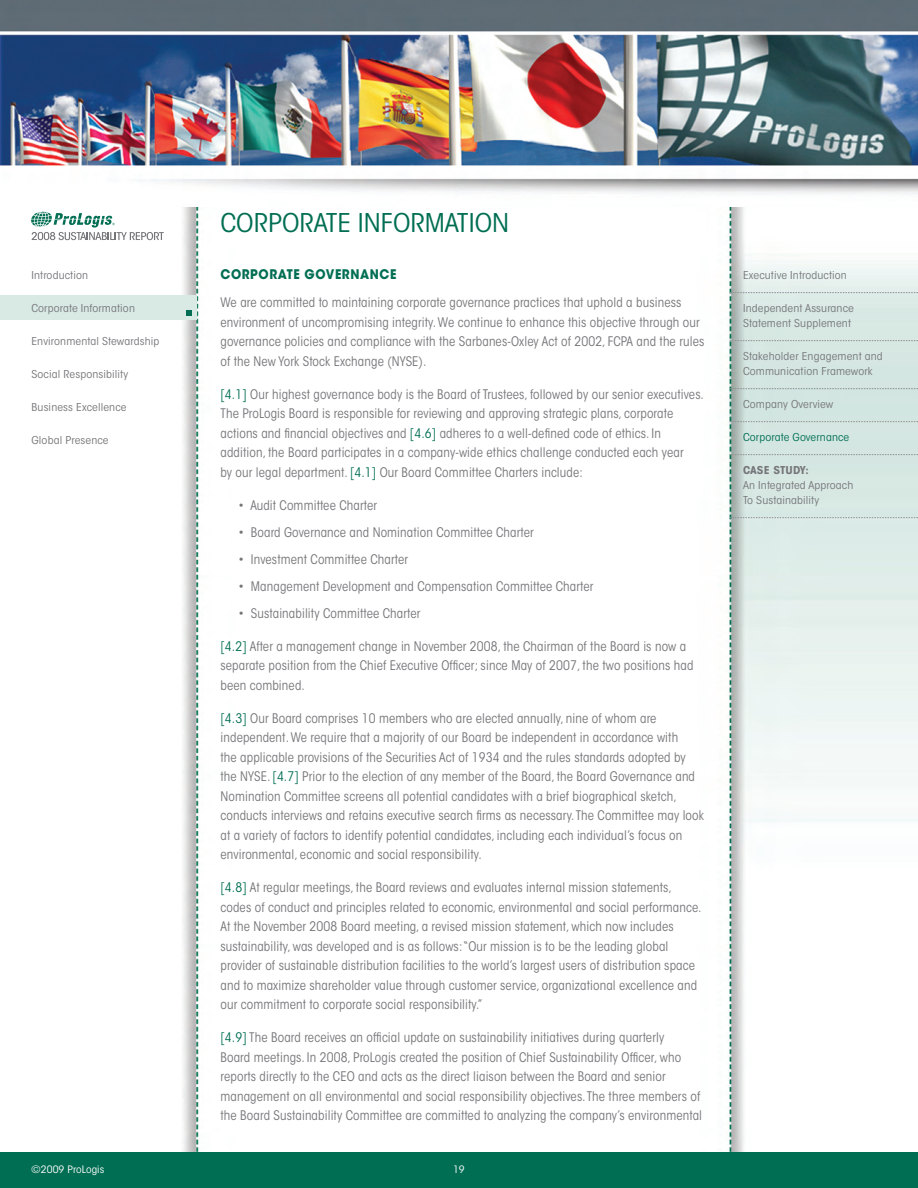
<style>
.page{position:relative;width:918px;height:1188px;background:#fff}
.page>*{position:absolute;margin:0;border:0;box-sizing:border-box;transform-origin:0 0}
.t1{font:condensed 25.65px "ITC Avant Garde Std";color:#006e53;scale:1.11 1}
.t2{font:condensed 13.2px/19.5px "ITC Avant Garde Std";letter-spacing:.01em;color:#76767a}
.t3{font:700 13.2px "ITC Avant Garde Std";letter-spacing:.05em;color:#006e53;scale:.91 1}
.t4{font:condensed 10.8px/15px "ITC Avant Garde Std";letter-spacing:.01em;color:#76767a;scale:1.11 1}
.t5{font:condensed 10.8px "ITC Avant Garde Std";letter-spacing:.01em;color:#006e53;scale:1.11 1}
.t6{font:700 condensed 10.8px "ITC Avant Garde Std";letter-spacing:.01em;color:#76767a;scale:1.11 1}
.t7{font:condensed 10.2px "ITC Avant Garde Std";letter-spacing:.01em;color:#fff;scale:1.11 1}
.s1{color:#006e53}
</style>
<div class="page">
<img style="left:0;top:0;width:918px;height:1152px">
<div style="left:0;top:1152px;width:918px;height:36px;background:#006e53"></div>
<svg style="left:31px;top:212px;width:133px;height:28px"></svg>
<div style="left:0;top:296px;width:196px;height:24px;background:#d9eae5"></div>
<svg style="left:186px;top:310px;width:6px;height:6px"></svg>
<div style="left:220px;top:211px;width:486px;height:36px;background:#fff"></div>
<svg style="left:730px;top:292px;width:188px;height:1px"></svg>
<svg style="left:730px;top:340px;width:188px;height:1px"></svg>
<svg style="left:730px;top:388px;width:188px;height:1px"></svg>
<svg style="left:730px;top:421px;width:188px;height:1px"></svg>
<svg style="left:730px;top:454px;width:188px;height:1px"></svg>
<svg style="left:730px;top:517px;width:188px;height:1px"></svg>
<p class="t4" style="left:32px;top:268px;width:52px">Introduction</p>
<p class="t4" style="left:32px;top:301px;width:95px">Corporate Information</p>
<p class="t4" style="left:32px;top:334px;width:117px">Environmental Stewardship</p>
<p class="t4" style="left:32px;top:367px;width:89px">Social Responsibility</p>
<p class="t4" style="left:32px;top:400px;width:87px">Business Excellence</p>
<p class="t4" style="left:32px;top:433px;width:71px">Global Presence</p>
<h1 class="t1" style="left:220px;top:207px;width:262px">CORPORATE INFORMATION</h1>
<p class="t3" style="left:220px;top:265px;width:195px">CORPORATE GOVERNANCE</p>
<p class="t2" style="left:220px;top:293px;width:485px">We are committed to maintaining corporate governance practices that uphold a business environment of uncompromising integrity. We continue to enhance this objective through our governance policies and compliance with the Sarbanes-Oxley Act of 2002, FCPA and the rules of the New York Stock Exchange (NYSE).</p>
<p class="t2" style="left:220px;top:384px;width:485px"><span class="s1">[4.1]</span> Our highest governance body is the Board of Trustees, followed by our senior executives.<br>The ProLogis Board is responsible for reviewing and approving strategic plans, corporate actions and financial objectives and <span class="s1">[4.6]</span> adheres to a well-defined code of ethics. In addition, the Board participates in a company-wide ethics challenge conducted each year<br>by our legal department. <span class="s1">[4.1]</span> Our Board Committee Charters include:</p>
<p class="t2" style="left:238px;top:495px;width:140px">• Audit Committee Charter</p>
<p class="t2" style="left:238px;top:522px;width:297px">• Board Governance and Nomination Committee Charter</p>
<p class="t2" style="left:238px;top:549px;width:171px">• Investment Committee Charter</p>
<p class="t2" style="left:238px;top:576px;width:357px">• Management Development and Compensation Committee Charter</p>
<p class="t2" style="left:238px;top:603px;width:184px">• Sustainability Committee Charter</p>
<p class="t2" style="left:220px;top:636px;width:474px"><span class="s1">[4.2]</span> After a management change in November 2008, the Chairman of the Board is now a separate position from the Chief Executive Officer; since May of 2007, the two positions had been combined.</p>
<p class="t2" style="left:220px;top:708px;width:485px"><span class="s1">[4.3]</span> Our Board comprises 10 members who are elected annually, nine of whom are independent. We require that a majority of our Board be independent in accordance with<br>the applicable provisions of the Securities Act of 1934 and the rules standards adopted by the NYSE. <span class="s1">[4.7]</span> Prior to the election of any member of the Board, the Board Governance and Nomination Committee screens all potential candidates with a brief biographical sketch, conducts interviews and retains executive search firms as necessary. The Committee may look at a variety of factors to identify potential candidates, including each individual’s focus on environmental, economic and social responsibility.</p>
<p class="t2" style="left:220px;top:878px;width:483px"><span class="s1">[4.8]</span> At regular meetings, the Board reviews and evaluates internal mission statements, codes of conduct and principles related to economic, environmental and social performance.<br>At the November 2008 Board meeting, a revised mission statement, which now includes sustainability, was developed and is as follows:“Our mission is to be the leading global provider of sustainable distribution facilities to the world’s largest users of distribution space and to maximize shareholder value through customer service, organizational excellence and our commitment to corporate social responsibility.”</p>
<p class="t2" style="left:220px;top:1028px;width:483px"><span class="s1">[4.9]</span> The Board receives an official update on sustainability initiatives during quarterly<br>Board meetings. In 2008, ProLogis created the position of Chief Sustainability Officer, who reports directly to the CEO and acts as the direct liaison between the Board and senior management on all environmental and social responsibility objectives. The three members of the Board Sustainability Committee are committed to analyzing the company’s environmental</p>
<p class="t7" style="left:32px;top:1163px;width:67px">©2009 ProLogis</p>
<p class="t7" style="left:453px;top:1163px;width:12px">19</p>
<p class="t4" style="left:743px;top:268px;width:95px">Executive Introduction</p>
<p class="t4" style="left:743px;top:301px;width:101px">Independent Assurance<br>Statement Supplement</p>
<p class="t4" style="left:743px;top:349px;width:127px">Stakeholder Engagement and<br>Communication Framework</p>
<p class="t4" style="left:743px;top:397px;width:83px">Company Overview</p>
<p class="t5" style="left:743px;top:430px;width:97px">Corporate Governance</p>
<p class="t6" style="left:743px;top:463px;width:61px">CASE STUDY:</p>
<p class="t4" style="left:743px;top:478px;width:101px">An Integrated Approach<br>To Sustainability</p>
</div>
